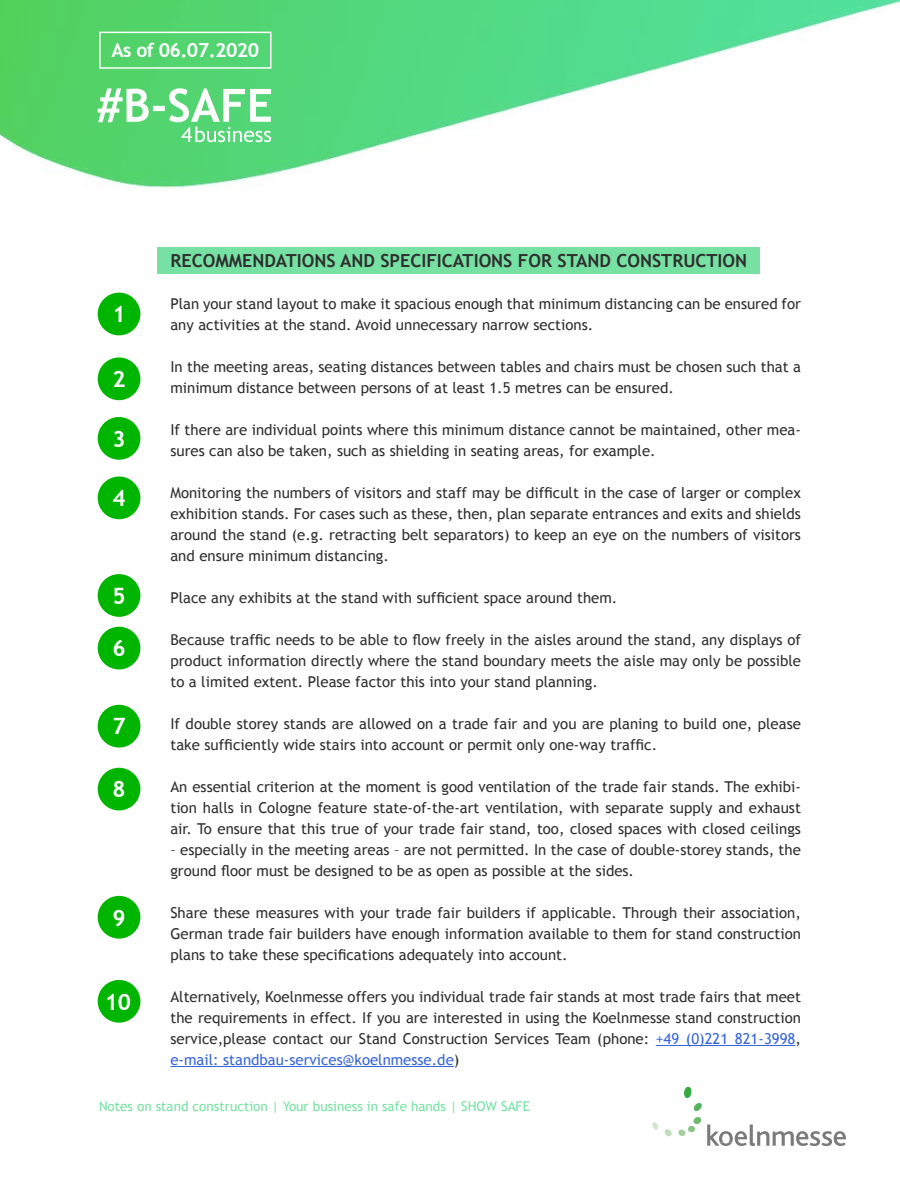
<style>
.page{position:relative;width:900px;height:1200px;background:#fff}
.page>*{position:absolute;margin:0;border:0;box-sizing:border-box;transform-origin:0 0}
.t1{font:700 22.5px "Trebuchet MS";color:#fff}
.t2{font:700 19.5px "Trebuchet MS";letter-spacing:-.03em;color:#fff}
.t3{font:700 18px "Trebuchet MS";color:#2f2f2f}
.t4{font:15px/21px "Trebuchet MS";color:#2f2f2f}
.t5{font:13.5px "Trebuchet MS";color:#76e1a2}
.s1{color:#3766d9}
</style>
<div class="page">
<img style="left:0;top:0;width:900px;height:188px">
<svg style="left:98px;top:88px;width:173px;height:54px"></svg>
<svg style="left:652px;top:1122px;width:20px;height:15px"></svg>
<svg style="left:678px;top:1087px;width:168px;height:59px"></svg>
<div style="left:99px;top:32px;width:173px;height:37px;border:2px solid #fff"></div>
<div style="left:158px;top:247px;width:602px;height:27px;background:#76e1a2"></div>
<hr style="left:656px;top:1045px;width:139px;height:1px;background:#3766d9">
<hr style="left:170px;top:1066px;width:284px;height:1px;background:#3766d9">
<div style="left:98px;top:293px;width:42px;height:42px;background:#00b500;border-radius:50%"></div>
<div style="left:98px;top:357px;width:42px;height:43px;background:#00b500;border-radius:50%"></div>
<div style="left:98px;top:417px;width:42px;height:43px;background:#00b500;border-radius:50%"></div>
<div style="left:98px;top:477px;width:42px;height:42px;background:#00b500;border-radius:50%"></div>
<div style="left:98px;top:574px;width:42px;height:43px;background:#00b500;border-radius:50%"></div>
<div style="left:98px;top:627px;width:42px;height:42px;background:#00b500;border-radius:50%"></div>
<div style="left:98px;top:705px;width:42px;height:43px;background:#00b500;border-radius:50%"></div>
<div style="left:98px;top:768px;width:42px;height:42px;background:#00b500;border-radius:50%"></div>
<div style="left:98px;top:896px;width:42px;height:43px;background:#00b500;border-radius:50%"></div>
<div style="left:98px;top:980px;width:42px;height:43px;background:#00b500;border-radius:50%"></div>
<h2 class="t2" style="left:111px;top:38px;width:149px">As of 06.07.2020</h2>
<h1 class="t1" style="left:112px;top:300px;width:15px">1</h1>
<h1 class="t1" style="left:112px;top:365px;width:15px">2</h1>
<h1 class="t1" style="left:112px;top:425px;width:15px">3</h1>
<h1 class="t1" style="left:112px;top:484px;width:15px">4</h1>
<h1 class="t1" style="left:112px;top:582px;width:15px">5</h1>
<h1 class="t1" style="left:112px;top:634px;width:15px">6</h1>
<h1 class="t1" style="left:112px;top:712px;width:15px">7</h1>
<h1 class="t1" style="left:112px;top:775px;width:15px">8</h1>
<h1 class="t1" style="left:112px;top:903px;width:15px">9</h1>
<h1 class="t1" style="left:105px;top:988px;width:28px">10</h1>
<p class="t3" style="left:170px;top:249px;width:578px">RECOMMENDATIONS AND SPECIFICATIONS FOR STAND CONSTRUCTION</p>
<p class="t4" style="left:170px;top:293px;width:632px">Plan your stand layout to make it spacious enough that minimum distancing can be ensured for any activities at the stand. Avoid unnecessary narrow sections.</p>
<p class="t4" style="left:170px;top:356px;width:632px">In the meeting areas, seating distances between tables and chairs must be chosen such that a minimum distance between persons of at least 1.5 metres can be ensured.</p>
<p class="t4" style="left:170px;top:419px;width:632px">If there are individual points where this minimum distance cannot be maintained, other mea&shy;sures can also be taken, such as shielding in seating areas, for example.</p>
<p class="t4" style="left:170px;top:482px;width:632px;text-align:justify">Monitoring the numbers of visitors and staff may be difficult in the case of larger or complex exhibition stands. For cases such as these, then, plan separate entrances and exits and shields around the stand (e.g. retracting belt separators) to keep an eye on the numbers of visitors and ensure minimum distancing.</p>
<p class="t4" style="left:170px;top:587px;width:448px">Place any exhibits at the stand with sufficient space around them.</p>
<p class="t4" style="left:170px;top:629px;width:632px;text-align:justify">Because traffic needs to be able to flow freely in the aisles around the stand, any displays of product information directly where the stand boundary meets the aisle may only be possible to a limited extent. Please factor this into your stand planning.</p>
<p class="t4" style="left:170px;top:713px;width:632px">If double storey stands are allowed on a trade fair and you are planing to build one, please take sufficiently wide stairs into account or permit only one-way traffic.</p>
<p class="t4" style="left:170px;top:776px;width:632px;text-align:justify">An essential criterion at the moment is good ventilation of the trade fair stands. The exhibi&shy;tion halls in Cologne feature state-of-the-art ventilation, with separate supply and exhaust air. To ensure that this true of your trade fair stand, too, closed spaces with closed ceilings</p>
<p class="t4" style="left:170px;top:839px;width:632px">– especially in the meeting areas – are not permitted. In the case of double-storey stands, the ground floor must be designed to be as open as possible at the sides.</p>
<p class="t4" style="left:170px;top:902px;width:632px;text-align:justify">Share these measures with your trade fair builders if applicable. Through their association, German trade fair builders have enough information available to them for stand construction plans to take these specifications adequately into account.</p>
<p class="t4" style="left:170px;top:986px;width:632px;text-align:justify">Alternatively, Koelnmesse offers you individual trade fair stands at most trade fairs that meet the requirements in effect. If you are interested in using the Koelnmesse stand construction service,please contact our Stand Construction Services Team (phone: <span class="s1">+49 (0)221 821-3998</span>, <span class="s1">e-mail: standbau-services@koelnmesse.de</span>)</p>
<p class="t5" style="left:99px;top:1098px;width:432px">Notes on stand construction | Your business in safe hands | SHOW SAFE</p>
</div>
